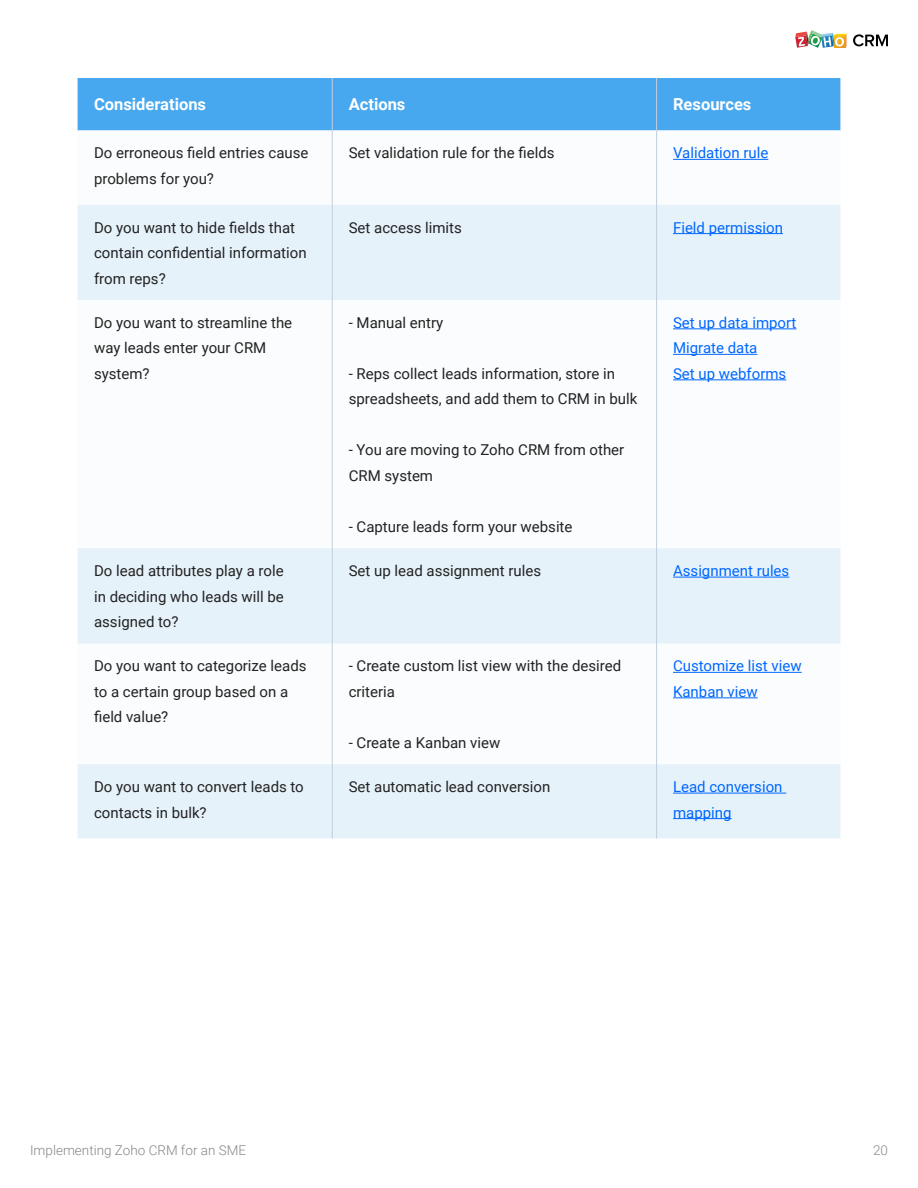
<style>
.page{position:relative;width:918px;height:1188px;background:#fff}
.page>*{position:absolute;margin:0;border:0;box-sizing:border-box;transform-origin:0 0}
.t1{font:700 16.5px "Roboto";color:#fff}
.t2{font:15px/25.5px "Roboto";color:#222}
.t3{font:15px/25.5px "Roboto";color:#0067ff}
.t4{font:300 13.5px "Roboto";color:#888787}
</style>
<div class="page">
<svg style="left:795px;top:30px;width:52px;height:18px"></svg>
<svg style="left:853px;top:34px;width:35px;height:12px"></svg>
<div style="left:78px;top:78px;width:762px;height:52px;background:#48a8ef"></div>
<svg style="left:78px;top:205px;width:762px;height:633px"></svg>
<hr style="left:332px;top:78px;width:1px;height:52px;background:#c1cfdb">
<hr style="left:332px;top:130px;width:1px;height:75px;background:#c1cfdb">
<hr style="left:332px;top:205px;width:1px;height:95px;background:#c1cfdb">
<hr style="left:332px;top:300px;width:1px;height:248px;background:#c1cfdb">
<hr style="left:332px;top:548px;width:1px;height:96px;background:#c1cfdb">
<hr style="left:332px;top:644px;width:1px;height:120px;background:#c1cfdb">
<hr style="left:332px;top:764px;width:1px;height:74px;background:#c1cfdb">
<hr style="left:656px;top:78px;width:1px;height:52px;background:#c1cfdb">
<hr style="left:656px;top:130px;width:1px;height:75px;background:#c1cfdb">
<hr style="left:656px;top:205px;width:1px;height:95px;background:#c1cfdb">
<hr style="left:656px;top:300px;width:1px;height:248px;background:#c1cfdb">
<hr style="left:656px;top:548px;width:1px;height:96px;background:#c1cfdb">
<hr style="left:656px;top:644px;width:1px;height:120px;background:#c1cfdb">
<hr style="left:656px;top:764px;width:1px;height:74px;background:#c1cfdb">
<hr style="left:673px;top:159px;width:95px;height:1px;background:#0067ff">
<hr style="left:673px;top:233px;width:110px;height:1px;background:#0067ff">
<hr style="left:673px;top:328px;width:123px;height:1px;background:#0067ff">
<hr style="left:673px;top:354px;width:84px;height:1px;background:#0067ff">
<hr style="left:673px;top:379px;width:113px;height:1px;background:#0067ff">
<hr style="left:673px;top:577px;width:116px;height:1px;background:#0067ff">
<hr style="left:673px;top:672px;width:129px;height:1px;background:#0067ff">
<hr style="left:673px;top:697px;width:85px;height:1px;background:#0067ff">
<hr style="left:673px;top:793px;width:113px;height:1px;background:#0067ff">
<hr style="left:673px;top:818px;width:59px;height:1px;background:#0067ff">
<p class="t1" style="left:94px;top:93px;width:114px">Considerations</p>
<p class="t1" style="left:349px;top:93px;width:58px">Actions</p>
<p class="t1" style="left:673px;top:93px;width:80px">Resources</p>
<p class="t2" style="left:94px;top:140px;width:216px">Do erroneous field entries cause problems for you?</p>
<p class="t2" style="left:349px;top:140px;width:207px">Set validation rule for the fields</p>
<p class="t3" style="left:673px;top:140px;width:97px">Validation rule</p>
<p class="t2" style="left:94px;top:214px;width:214px">Do you want to hide fields that contain confidential information from reps?</p>
<p class="t2" style="left:349px;top:214px;width:115px">Set access limits</p>
<p class="t3" style="left:673px;top:214px;width:111px">Field permission</p>
<p class="t2" style="left:94px;top:309px;width:200px">Do you want to streamline the way leads enter your CRM system?</p>
<p class="t2" style="left:349px;top:309px;width:96px">- Manual entry</p>
<p class="t3" style="left:673px;top:309px;width:125px">Set up data import<br>Migrate data<br>Set up webforms</p>
<p class="t2" style="left:349px;top:360px;width:290px">- Reps collect leads information, store in spreadsheets, and add them to CRM in bulk</p>
<p class="t2" style="left:349px;top:437px;width:277px">- You are moving to Zoho CRM from other<br>CRM system</p>
<p class="t2" style="left:349px;top:513px;width:225px">- Capture leads form your website</p>
<p class="t2" style="left:94px;top:557px;width:191px;text-align:justify">Do lead attributes play a role in deciding who leads will be assigned to?</p>
<p class="t2" style="left:349px;top:557px;width:194px">Set up lead assignment rules</p>
<p class="t3" style="left:673px;top:557px;width:118px">Assignment rules</p>
<p class="t2" style="left:94px;top:653px;width:214px">Do you want to categorize leads to a certain group based on a field value?</p>
<p class="t2" style="left:349px;top:653px;width:274px">- Create custom list view with the desired criteria</p>
<p class="t2" style="left:349px;top:729px;width:153px">- Create a Kanban view</p>
<p class="t3" style="left:673px;top:653px;width:130px">Customize list view<br>Kanban view</p>
<p class="t2" style="left:94px;top:773px;width:211px">Do you want to convert leads to contacts in bulk?</p>
<p class="t2" style="left:349px;top:773px;width:203px">Set automatic lead conversion</p>
<p class="t3" style="left:673px;top:773px;width:111px">Lead conversion mapping</p>
<p class="t4" style="left:30px;top:1141px;width:218px">Implementing Zoho CRM for an SME</p>
<p class="t4" style="left:873px;top:1141px;width:16px">20</p>
</div>
